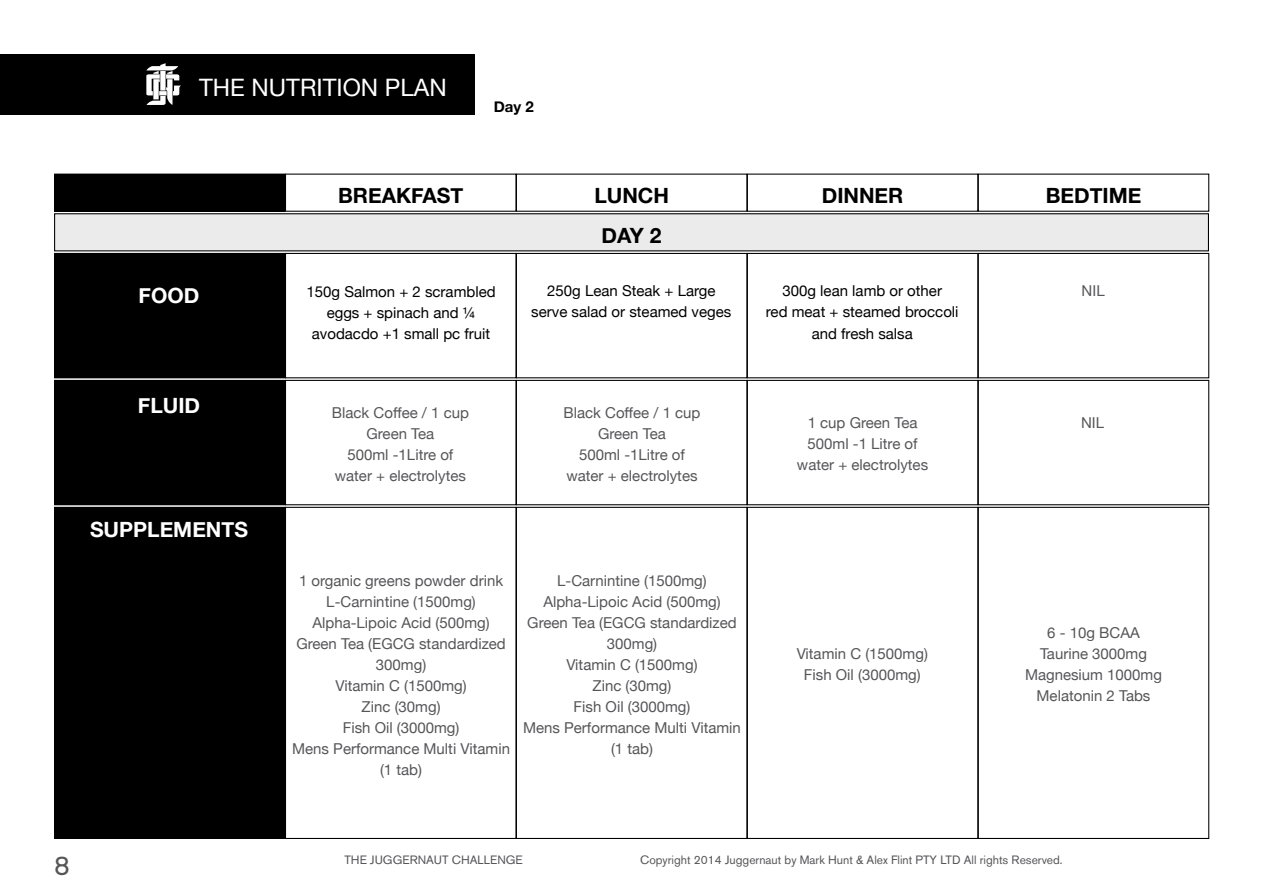
<style>
.page{position:relative;width:1263px;height:893px;background:#fff}
.page>*{position:absolute;margin:0;border:0;box-sizing:border-box;transform-origin:0 0}
.t1{font:27px "Akzidenz Grotesk BQ";color:#565659}
.t2{font:24px "Helvetica Neue";color:#fff}
.t3{font:700 21px "Helvetica Neue";color:#000}
.t4{font:700 21px "Helvetica Neue";color:#fff}
.t5{font:15px/21px "Helvetica Neue";color:#565659;text-align:center}
.t6{font:15px/21px "Helvetica Neue";color:#000;text-align:center}
.t7{font:700 15px "Helvetica Neue";color:#000}
.t8{font:12px "Akzidenz Grotesk BQ";color:#565659}
</style>
<div class="page">
<div style="left:0;top:54px;width:474px;height:60px;background:#000"></div>
<svg style="left:146px;top:63px;width:35px;height:42px"></svg>
<div style="left:55px;top:174px;width:230px;height:37px;background:#000"></div>
<div style="left:54px;top:174px;width:232px;height:38px;border:1px solid #000"></div>
<div style="left:55px;top:253px;width:230px;height:125px;background:#000"></div>
<div style="left:55px;top:380px;width:230px;height:125px;background:#000"></div>
<div style="left:55px;top:507px;width:230px;height:331px;background:#000"></div>
<div style="left:54px;top:507px;width:232px;height:332px;border:1px solid #000"></div>
<div style="left:55px;top:214px;width:1153px;height:37px;background:#ebebec"></div>
<div style="left:54px;top:213px;width:1155px;height:38px;border:1px solid #000"></div>
<div style="left:516px;top:253px;width:231px;height:125px;border:1px solid #000"></div>
<div style="left:516px;top:380px;width:231px;height:125px;border:1px solid #000"></div>
<div style="left:516px;top:507px;width:231px;height:332px;border:1px solid #000"></div>
<div style="left:285px;top:253px;width:231px;height:125px;border:1px solid #000"></div>
<div style="left:285px;top:380px;width:231px;height:125px;border:1px solid #000"></div>
<div style="left:285px;top:507px;width:231px;height:332px;border:1px solid #000"></div>
<div style="left:747px;top:253px;width:231px;height:125px;border:1px solid #000"></div>
<div style="left:747px;top:380px;width:231px;height:125px;border:1px solid #000"></div>
<div style="left:747px;top:507px;width:231px;height:332px;border:1px solid #000"></div>
<div style="left:978px;top:253px;width:231px;height:125px;border:1px solid #000"></div>
<div style="left:978px;top:380px;width:231px;height:125px;border:1px solid #000"></div>
<div style="left:978px;top:507px;width:231px;height:332px;border:1px solid #000"></div>
<h2 class="t2" style="left:199px;top:70px;width:249px">THE NUTRITION PLAN</h2>
<h3 class="t3" style="left:338px;top:179px;width:127px">BREAKFAST</h3>
<p class="t7" style="left:494px;top:95px;width:42px">Day 2</p>
<h3 class="t3" style="left:594px;top:179px;width:76px">LUNCH</h3>
<h3 class="t3" style="left:822px;top:179px;width:83px">DINNER</h3>
<h3 class="t3" style="left:1046px;top:179px;width:97px">BEDTIME</h3>
<h3 class="t3" style="left:601px;top:219px;width:61px">DAY 2</h3>
<h3 class="t4" style="left:139px;top:279px;width:62px">FOOD</h3>
<h3 class="t4" style="left:138px;top:389px;width:64px">FLUID</h3>
<h3 class="t4" style="left:90px;top:513px;width:159px">SUPPLEMENTS</h3>
<p class="t6" style="left:307px;top:282px;width:191px">150g Salmon + 2 scrambled eggs + spinach and ¼ avodacdo +1 small pc fruit</p>
<p class="t5" style="left:332px;top:403px;width:139px">Black Coffee / 1 cup<br>Green Tea<br>500ml ‐1Litre of water + electrolytes</p>
<p class="t6" style="left:531px;top:281px;width:202px">250g Lean Steak + Large serve salad or steamed veges</p>
<p class="t6" style="left:766px;top:281px;width:194px">300g lean lamb or other<br>red meat + steamed broccoli and fresh salsa</p>
<p class="t5" style="left:1082px;top:281px;width:25px">NIL</p>
<p class="t5" style="left:563px;top:403px;width:139px">Black Coffee / 1 cup<br>Green Tea<br>500ml ‐1Litre of water + electrolytes</p>
<p class="t5" style="left:797px;top:412px;width:133px">1 cup Green Tea<br>500ml ‐1 Litre of water + electrolytes</p>
<p class="t5" style="left:1081px;top:412px;width:25px">NIL</p>
<p class="t5" style="left:292px;top:571px;width:219px">1 organic greens powder drink<br>L‐Carnintine (1500mg)<br>Alpha‐Lipoic Acid (500mg)<br>Green Tea (EGCG standardized<br>300mg)<br>Vitamin C (1500mg)<br>Zinc (30mg)<br>Fish Oil (3000mg)<br>Mens Performance Multi Vitamin (1 tab)</p>
<p class="t5" style="left:523px;top:571px;width:219px">L‐Carnintine (1500mg)<br>Alpha‐Lipoic Acid (500mg)<br>Green Tea (EGCG standardized<br>300mg)<br>Vitamin C (1500mg)<br>Zinc (30mg)<br>Fish Oil (3000mg)<br>Mens Performance Multi Vitamin (1 tab)</p>
<p class="t5" style="left:797px;top:644px;width:133px">Vitamin C (1500mg)<br>Fish Oil (3000mg)</p>
<p class="t5" style="left:1025px;top:623px;width:139px">6 ‐ 10g BCAA<br>Taurine 3000mg<br>Magnesium 1000mg<br>Melatonin 2 Tabs</p>
<h1 class="t1" style="left:54px;top:849px;width:17px">8</h1>
<p class="t8" style="left:344px;top:853px;width:180px">THE JUGGERNAUT CHALLENGE</p>
<p class="t8" style="left:640px;top:853px;width:424px">Copyright 2014 Juggernaut by Mark Hunt &amp; Alex Flint PTY LTD All rights Reserved.</p>
</div>
